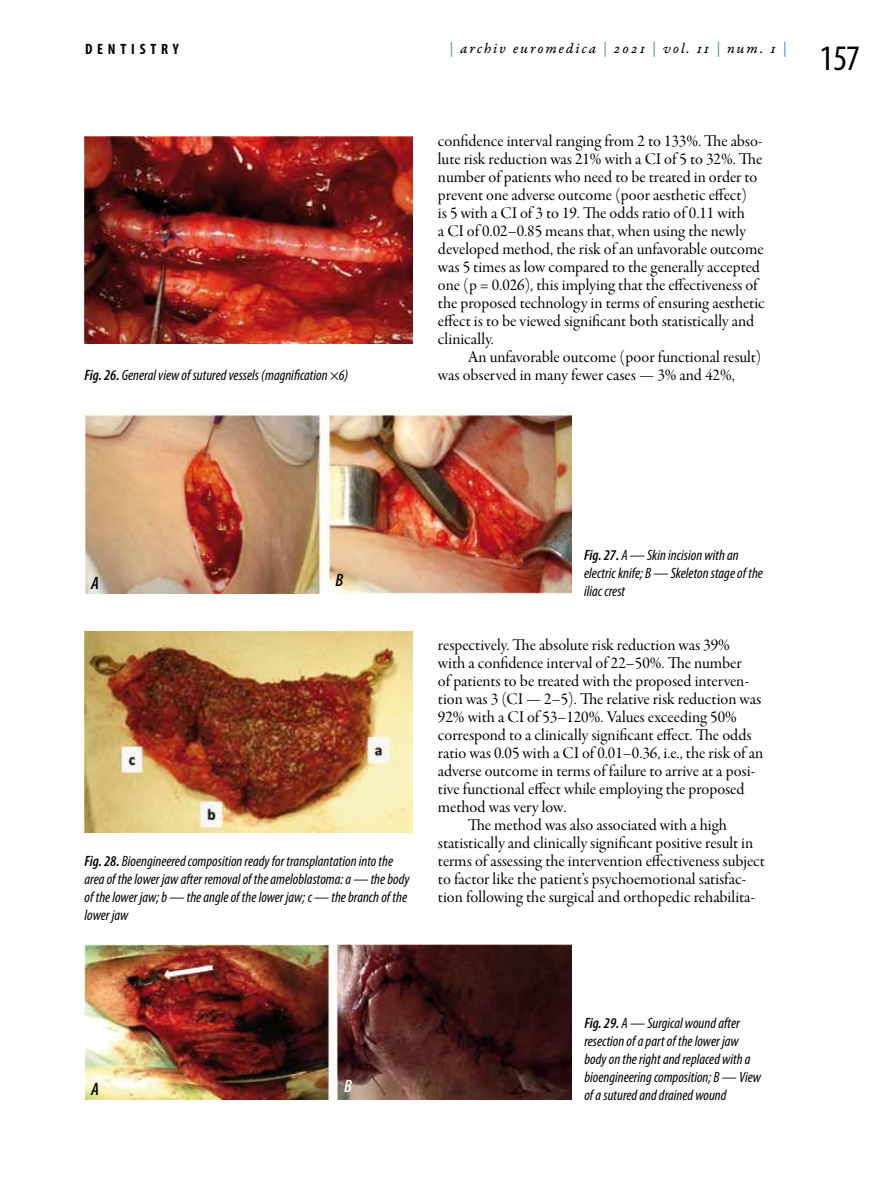
<style>
.page{position:relative;width:893px;height:1191px;background:#fff}
.page>*{position:absolute;margin:0;border:0;box-sizing:border-box;transform-origin:0 0}
.t1{font:condensed 36px "Myriad Pro";color:#000}
.t2{font:italic 600 condensed 18px "Myriad Pro";color:#000}
.t3{font:italic 600 condensed 18px "Myriad Pro";color:#fff}
.t4{font:16.5px/18px "Garamond Premr Pro Subh";color:#000}
.t5{font:italic condensed 15px/18px "Myriad Pro";color:#000}
.t6{font:15px "Garamond Premr Pro It Capt";letter-spacing:.125em;color:#000}
.t7{font:700 condensed 15px "Myriad Pro";color:#000}
.s1{font-weight:600}
.s2{color:#5693c9}
</style>
<div class="page">
<img style="left:85px;top:136px;width:327px;height:208px">
<img style="left:85px;top:416px;width:486px;height:177px">
<img style="left:85px;top:632px;width:327px;height:200px">
<img style="left:85px;top:944px;width:487px;height:156px">
<p class="t7" style="left:85px;top:39px;width:95px">DE NTI STRY</p>
<p class="t5" style="left:85px;top:365px;width:265px"><span class="s1">Fig. 26.</span> General view of sutured vessels (magnification ×6)</p>
<p class="t6" style="left:449px;top:40px;width:339px"><span class="s2">|</span> archiv euromedica <span class="s2">|</span> 2021 <span class="s2">|</span> vol. 11 <span class="s2">|</span> num. 1 <span class="s2">|</span></p>
<p class="t4" style="left:438px;top:132px;width:328px">confidence interval ranging from 2 to 133%. The abso&shy;lute risk reduction was 21% with a CI of 5 to 32%. The number of patients who need to be treated in order to prevent one adverse outcome (poor aesthetic effect)<br>is 5 with a CI of 3 to 19. The odds ratio of 0.11 with<br>a CI of 0.02–0.85 means that, when using the newly developed method, the risk of an unfavorable outcome was 5 times as low compared to the generally accepted one (p = 0.026), this implying that the effectiveness of the proposed technology in terms of ensuring aesthetic effect is to be viewed significant both statistically and clinically.</p>
<p class="t4" style="left:438px;top:348px;width:325px;text-indent:30px">An unfavorable outcome (poor functional result) was observed in many fewer cases — 3% and 42%,</p>
<h1 class="t1" style="left:819px;top:36px;width:42px">157</h1>
<p class="t2" style="left:91px;top:573px;width:9px">A</p>
<p class="t2" style="left:336px;top:570px;width:9px">B</p>
<p class="t5" style="left:85px;top:851px;width:327px"><span class="s1">Fig. 28.</span> Bioengineered composition ready for transplantation into the area of the lower jaw after removal of the ameloblastoma: a — the body of the lower jaw; b — the angle of the lower jaw; c — the branch of the lower jaw</p>
<p class="t5" style="left:584px;top:545px;width:180px"><span class="s1">Fig. 27.</span> A — Skin incision with an electric knife; B — Skeleton stage of the iliac crest</p>
<p class="t4" style="left:438px;top:636px;width:293px">respectively. The absolute risk reduction was 39%</p>
<p class="t4" style="left:438px;top:654px;width:305px">with a confidence interval of 22–50%. The number</p>
<p class="t4" style="left:438px;top:672px;width:313px">of patients to be treated with the proposed interven-</p>
<p class="t4" style="left:438px;top:690px;width:325px">tion was 3 (CI — 2–5). The relative risk reduction was</p>
<p class="t4" style="left:438px;top:708px;width:300px">92% with a CI of 53–120%. Values exceeding 50%</p>
<p class="t4" style="left:438px;top:726px;width:315px">correspond to a clinically significant effect. The odds</p>
<p class="t4" style="left:438px;top:744px;width:327px">ratio was 0.05 with a CI of 0.01–0.36, i.e., the risk of an</p>
<p class="t4" style="left:438px;top:762px;width:319px">adverse outcome in terms of failure to arrive at a posi-</p>
<p class="t4" style="left:438px;top:780px;width:308px">tive functional effect while employing the proposed</p>
<p class="t4" style="left:438px;top:798px;width:130px">method was very low.</p>
<p class="t4" style="left:468px;top:816px;width:261px">The method was also associated with a high</p>
<p class="t4" style="left:438px;top:834px;width:317px">statistically and clinically significant positive result in</p>
<p class="t4" style="left:438px;top:852px;width:328px">terms of assessing the intervention effectiveness subject</p>
<p class="t4" style="left:438px;top:870px;width:310px">to factor like the patient’s psychoemotional satisfac-</p>
<p class="t4" style="left:438px;top:888px;width:319px">tion following the surgical and orthopedic rehabilita-</p>
<p class="t2" style="left:91px;top:1079px;width:9px">A</p>
<p class="t3" style="left:344px;top:1076px;width:9px">B</p>
<p class="t5" style="left:584px;top:1013px;width:178px"><span class="s1">Fig. 29.</span> A — Surgical wound after resection of a part of the lower jaw body on the right and replaced with a bioengineering composition; B — View of a sutured and drained wound</p>
</div>
